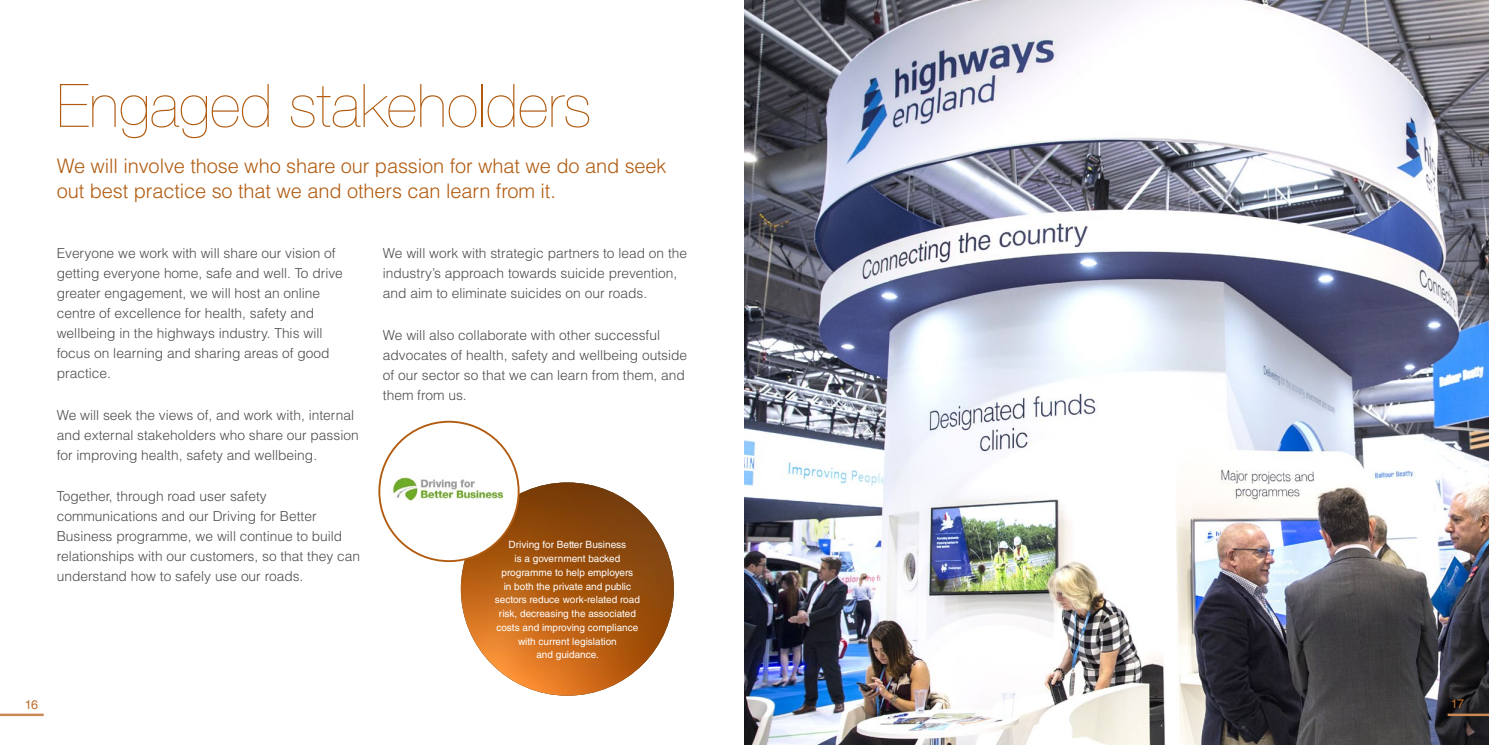
<style>
.page{position:relative;width:1489px;height:745px;background:#fff}
.page>*{position:absolute;margin:0;border:0;box-sizing:border-box;transform-origin:0 0}
.t1{font:200 60px "Helvetica Neue";color:#b15b10}
.t2{font:300 20px/25px "Helvetica LT Std";letter-spacing:-.005em;color:#b15b10}
.t3{font:300 13.75px/20px "Helvetica LT Std";color:#4b4c4d}
.t4{font:12.5px "Helvetica LT Std";color:#bd6f2c}
.t5{font:10px/13.8px "Helvetica LT Std";color:#fff;text-align:center}
</style>
<div class="page">
<img style="left:744px;top:0;width:744px;height:744px">
<img style="left:461px;top:482px;width:213px;height:213px;border-radius:106px">
<div style="left:379px;top:421px;width:139px;height:139px;background:#fff;border-radius:50%"></div>
<img style="left:392px;top:477px;width:112px;height:25px">
<hr style="left:1447px;top:713px;width:41px;height:2px;background:#cb8a55">
<hr style="left:0;top:713px;width:44px;height:2px;background:#cb8a55">
<h1 class="t1" style="left:57px;top:59px;width:536px">Engaged stakeholders</h1>
<h2 class="t2" style="left:57px;top:153px;width:611px">We will involve those who share our passion for what we do and seek out best practice so that we and others can learn from it.</h2>
<p class="t3" style="left:57px;top:243px;width:288px">Everyone we work with will share our vision of getting everyone home, safe and well. To drive greater engagement, we will host an online centre of excellence for health, safety and wellbeing in the highways industry. This will focus on learning and sharing areas of good practice.</p>
<p class="t3" style="left:57px;top:404px;width:303px">We will seek the views of, and work with, internal and external stakeholders who share our passion for improving health, safety and wellbeing.</p>
<p class="t3" style="left:57px;top:485px;width:305px">Together, through road user safety communications and our Driving for Better Business programme, we will continue to build relationships with our customers, so that they can understand how to safely use our roads.</p>
<p class="t3" style="left:383px;top:243px;width:306px">We will work with strategic partners to lead on the industry’s approach towards suicide prevention, and aim to eliminate suicides on our roads.</p>
<p class="t3" style="left:383px;top:324px;width:306px">We will also collaborate with other successful advocates of health, safety and wellbeing outside of our sector so that we can learn from them, and them from us.</p>
<p class="t5" style="left:495px;top:537px;width:147px">Driving for Better Business<br>is a government backed programme to help employers<br>in both the private and public sectors reduce work-related road risk, decreasing the associated costs and improving compliance with current legislation<br>and guidance.</p>
<p class="t4" style="left:25px;top:697px;width:15px">16</p>
<p class="t4" style="left:1450px;top:695px;width:15px">17</p>
</div>
